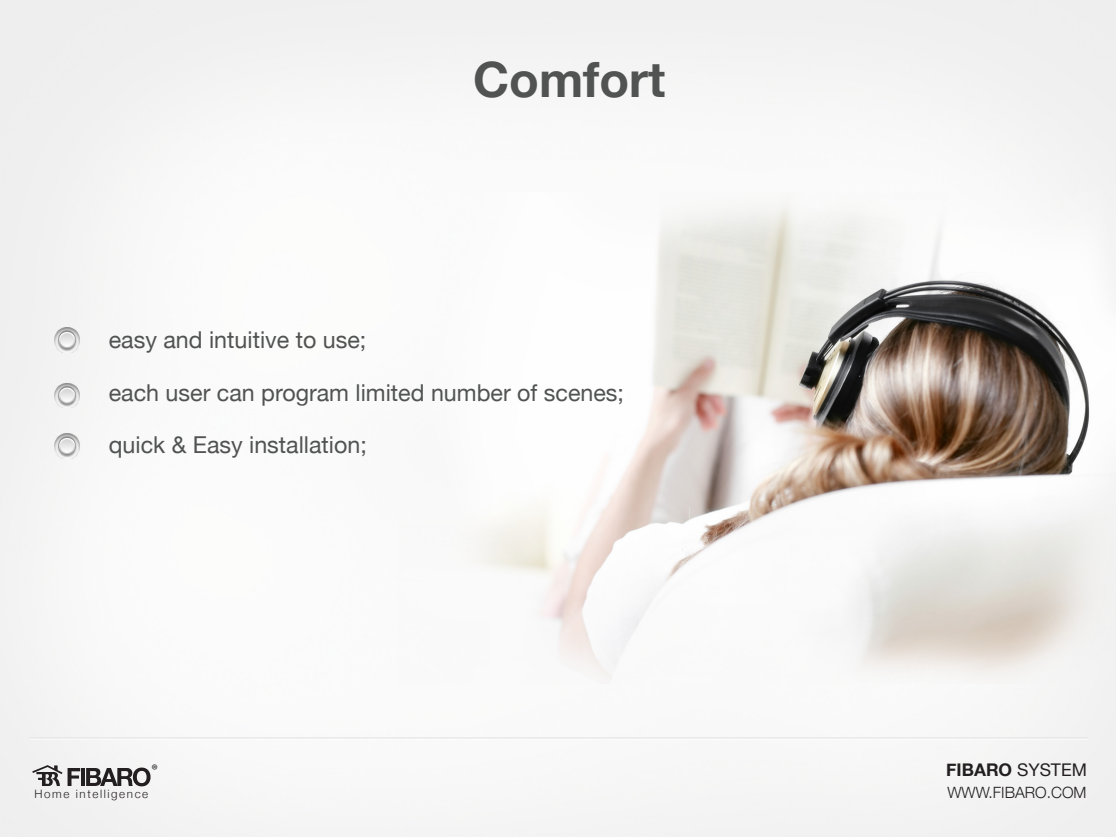
<style>
.page{position:relative;width:1116px;height:837px;background:#fff}
.page>*{position:absolute;margin:0;border:0;box-sizing:border-box;transform-origin:0 0}
.t1{font:700 48.75px "Helvetica Neue";color:#515252}
.t2{font:23.25px "Helvetica Neue";color:#515252}
.t3{font:700 17.48px "Helvetica Neue";color:#231f20}
.t4{font:300 15.52px "Helvetica Neue";color:#231f20}
.t5{font:15.38px "Myriad Pro";color:#231f20}
.t6{font:300 11.55px "Helvetica Neue";letter-spacing:.14em;color:#231f20}
.s1{font-weight:400}
</style>
<div class="page">
<img style="left:397px;top:193px;width:719px;height:490px">
<svg style="left:32px;top:765px;width:30px;height:21px"></svg>
<svg style="left:68px;top:768px;width:12px;height:18px"></svg>
<hr style="left:81px;top:768px;width:4px;height:18px;background:#231f20">
<svg style="left:86px;top:768px;width:65px;height:18px"></svg>
<img style="left:51px;top:429px;width:33px;height:34px">
<img style="left:51px;top:379px;width:33px;height:34px">
<img style="left:51px;top:324px;width:33px;height:33px">
<h1 class="t1" style="left:473px;top:36px;width:194px">Comfort</h1>
<p class="t2" style="left:109px;top:320px;width:259px">easy and intuitive to use;</p>
<p class="t2" style="left:109px;top:372px;width:517px">each user can program limited number of scenes;</p>
<p class="t2" style="left:109px;top:425px;width:259px">quick &amp; Easy installation;</p>
<p class="t5" style="left:152px;top:760px;width:8px">®</p>
<p class="t3" style="left:946px;top:754px;width:142px">FIBARO <span class="s1">SYSTEM</span></p>
<p class="t4" style="left:947px;top:779px;width:140px">WWW.FIBARO.COM</p>
<p class="t6" style="left:34px;top:785px;width:115px">Home intelligence</p>
</div>
